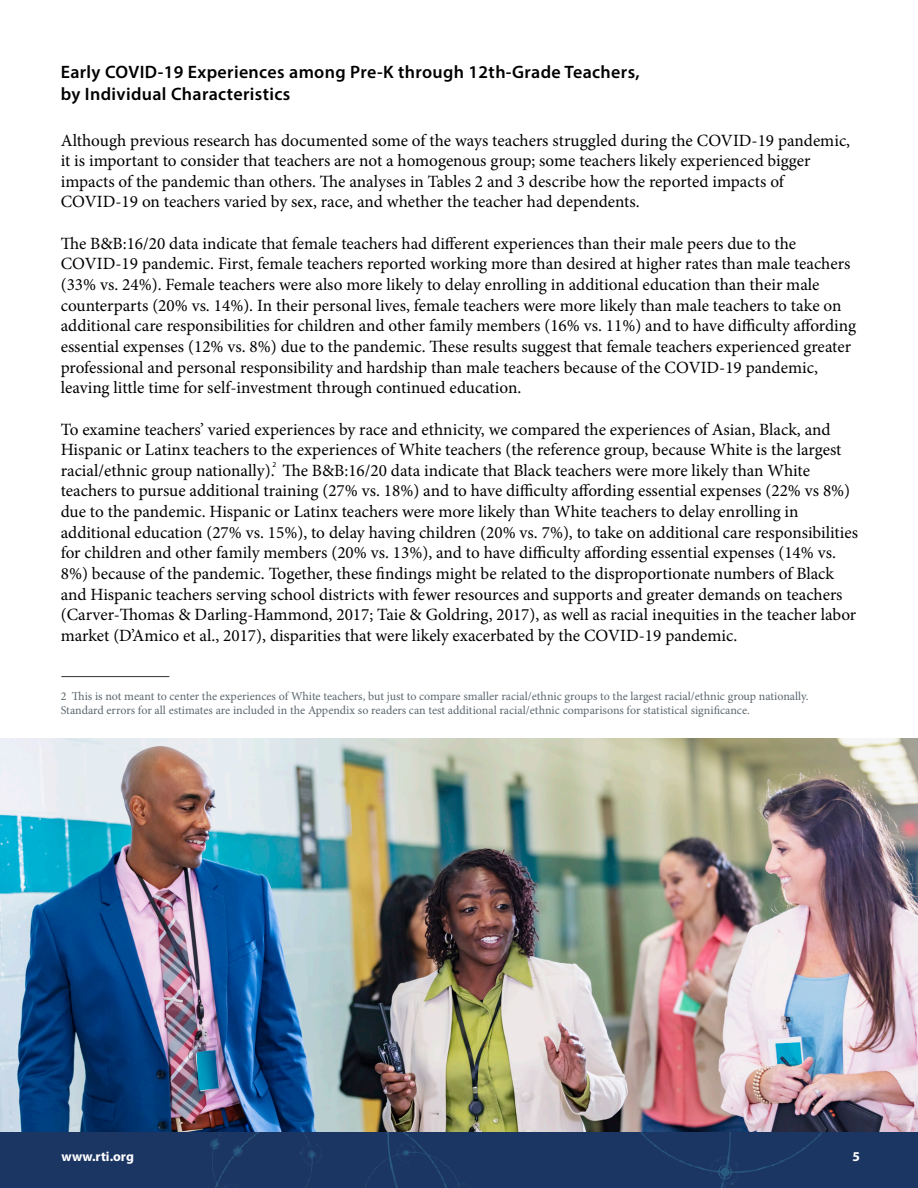
<style>
.page{position:relative;width:918px;height:1188px;background:#fff}
.page>*{position:absolute;margin:0;border:0;box-sizing:border-box;transform-origin:0 0}
.t1{font:600 18px/21.6px "Myriad Pro";letter-spacing:.02em;color:#000}
.t2{font:17.25px/20.7px "Minion Pro";color:#000}
.t3{font:700 13.5px "Myriad Pro";letter-spacing:.01em;color:#fff}
.t4{font:12px/14.4px "Minion Pro";color:#5b676f}
.t5{font:7.5px "Myriad Pro";color:#000}
</style>
<div class="page">
<img style="left:0;top:739px;width:918px;height:449px">
<div style="left:158px;top:1130px;width:681px;height:58px;background:#1c3664"></div>
<hr style="left:61px;top:676px;width:108px;height:1px;background:#323232">
<p class="t1" style="left:61px;top:61px;width:580px">Early COVID-19 Experiences among Pre-K through 12th-Grade Teachers, by Individual Characteristics</p>
<p class="t2" style="left:61px;top:130px;width:791px">Although previous research has documented some of the ways teachers struggled during the COVID-19 pandemic, it is important to consider that teachers are not a homogenous group; some teachers likely experienced bigger impacts of the pandemic than others. The analyses in Tables 2 and 3 describe how the reported impacts of COVID-19 on teachers varied by sex, race, and whether the teacher had dependents.</p>
<p class="t2" style="left:61px;top:233px;width:797px">The B&amp;B:16/20 data indicate that female teachers had different experiences than their male peers due to the COVID-19 pandemic. First, female teachers reported working more than desired at higher rates than male teachers (33% vs. 24%). Female teachers were also more likely to delay enrolling in additional education than their male counterparts (20% vs. 14%). In their personal lives, female teachers were more likely than male teachers to take on additional care responsibilities for children and other family members (16% vs. 11%) and to have difficulty affording essential expenses (12% vs. 8%) due to the pandemic. These results suggest that female teachers experienced greater professional and personal responsibility and hardship than male teachers because of the COVID-19 pandemic, leaving little time for self-investment through continued education.</p>
<p class="t2" style="left:61px;top:419px;width:799px">To examine teachers’ varied experiences by race and ethnicity, we compared the experiences of Asian, Black, and Hispanic or Latinx teachers to the experiences of White teachers (the reference group, because White is the largest racial/ethnic group nationally). The B&amp;B:16/20 data indicate that Black teachers were more likely than White teachers to pursue additional training (27% vs. 18%) and to have difficulty affording essential expenses (22% vs 8%) due to the pandemic. Hispanic or Latinx teachers were more likely than White teachers to delay enrolling in additional education (27% vs. 15%), to delay having children (20% vs. 7%), to take on additional care responsibilities for children and other family members (20% vs. 13%), and to have difficulty affording essential expenses (14% vs.<br>8%) because of the pandemic. Together, these findings might be related to the disproportionate numbers of Black and Hispanic teachers serving school districts with fewer resources and supports and greater demands on teachers (Carver-Thomas &amp; Darling-Hammond, 2017; Taie &amp; Goldring, 2017), as well as racial inequities in the teacher labor market (D’Amico et al., 2017), disparities that were likely exacerbated by the COVID-19 pandemic.</p>
<p class="t5" style="left:273px;top:460px;width:5px">2</p>
<p class="t4" style="left:61px;top:689px;width:749px">2 This is not meant to center the experiences of White teachers, but just to compare smaller racial/ethnic groups to the largest racial/ethnic group nationally.<br>Standard errors for all estimates are included in the Appendix so readers can test additional racial/ethnic comparisons for statistical significance.</p>
<p class="t3" style="left:62px;top:1148px;width:74px">www.rti.org</p>
<p class="t3" style="left:852px;top:1148px;width:9px">5</p>
</div>
